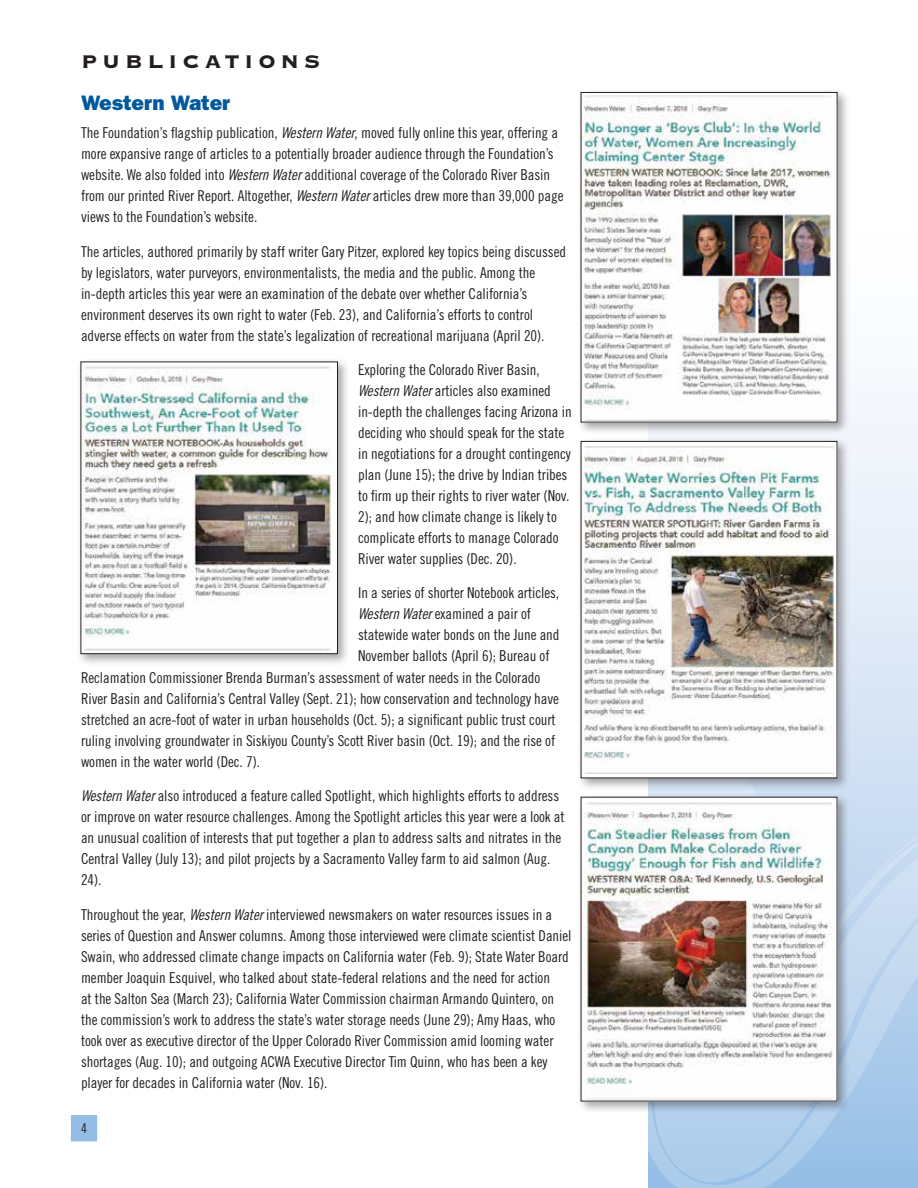
<style>
.page{position:relative;width:918px;height:1188px;background:#fff}
.page>*{position:absolute;margin:0;border:0;box-sizing:border-box;transform-origin:0 0}
.t1{font:24px "Copperplate Thirty Three BC";letter-spacing:.2em;color:#231f20}
.t2{font:800 21px "Franklin Gothic";color:#00589d}
.t3{font:15px/21px "Trade Gothic Cond Eighteen";letter-spacing:-.005em;color:#231f20}
.t4{font:13.5px "Trade Gothic Cond Eighteen";color:#231f20}
.s1{font-family:"Trade Gothic Cond Eighteen Obl"}
</style>
<div class="page">
<svg style="left:648px;top:392px;width:270px;height:356px"></svg>
<svg style="left:648px;top:748px;width:270px;height:440px;background:#b4d0ec"></svg>
<div style="left:577px;top:437px;width:273px;height:354px;background:#231f20;opacity:.4"></div>
<img style="left:583px;top:443px;width:252px;height:333px">
<div style="left:577px;top:793px;width:273px;height:321px;background:#231f20;opacity:.4"></div>
<img style="left:583px;top:799px;width:252px;height:300px">
<div style="left:577px;top:88px;width:273px;height:347px;background:#231f20;opacity:.4"></div>
<img style="left:583px;top:94px;width:253px;height:326px">
<svg style="left:70px;top:1115px;width:28px;height:27px"></svg>
<div style="left:77px;top:358px;width:273px;height:309px;background:#231f20;opacity:.4"></div>
<img style="left:83px;top:364px;width:253px;height:288px">
<div style="left:81px;top:362px;width:257px;height:292px;border:1px solid #231f20"></div>
<h1 class="t1" style="left:81px;top:49px;width:241px">PUBLICATIONS</h1>
<h2 class="t2" style="left:81px;top:91px;width:151px">Western Water</h2>
<p class="t3" style="left:81px;top:122px;width:484px">The Foundation’s flagship publication, <span class="s1">Western Water</span>, moved fully online this year, offering a more expansive range of articles to a potentially broader audience through the Foundation’s website. We also folded into <span class="s1">Western Water</span> additional coverage of the Colorado River Basin from our printed River Report. Altogether, <span class="s1">Western Water</span> articles drew more than 39,000 page views to the Foundation’s website.</p>
<p class="t3" style="left:81px;top:240px;width:487px">The articles, authored primarily by staff writer Gary Pitzer, explored key topics being discussed by legislators, water purveyors, environmentalists, the media and the public. Among the in-depth articles this year were an examination of the debate over whether California’s environment deserves its own right to water (Feb. 23), and California’s efforts to control adverse effects on water from the state’s legalization of recreational marijuana (April 20).</p>
<p class="t3" style="left:358px;top:359px;width:215px">Exploring the Colorado River Basin, <span class="s1">Western Water</span> articles also examined in-depth the challenges facing Arizona in deciding who should speak for the state in negotiations for a drought contingency plan (June 15); the drive by Indian tribes to firm up their rights to river water (Nov.<br>2); and how climate change is likely to complicate efforts to manage Colorado River water supplies (Dec. 20).</p>
<p class="t3" style="left:358px;top:582px;width:203px">In a series of shorter Notebook articles,</p>
<p class="t3" style="left:358px;top:603px;width:174px"><span class="s1">Western Water</span> examined a pair of</p>
<p class="t3" style="left:358px;top:624px;width:203px">statewide water bonds on the June and</p>
<p class="t3" style="left:358px;top:645px;width:193px">November ballots (April 6); Bureau of</p>
<p class="t3" style="left:81px;top:666px;width:461px">Reclamation Commissioner Brenda Burman’s assessment of water needs in the Colorado</p>
<p class="t3" style="left:81px;top:687px;width:479px">River Basin and California’s Central Valley (Sept. 21); how conservation and technology have</p>
<p class="t3" style="left:81px;top:708px;width:476px">stretched an acre-foot of water in urban households (Oct. 5); a significant public trust court</p>
<p class="t3" style="left:81px;top:729px;width:476px">ruling involving groundwater in Siskiyou County’s Scott River basin (Oct. 19); and the rise of</p>
<p class="t3" style="left:81px;top:750px;width:181px">women in the water world (Dec. 7).</p>
<p class="t3" style="left:81px;top:785px;width:485px"><span class="s1">Western Water</span> also introduced a feature called Spotlight, which highlights efforts to address or improve on water resource challenges. Among the Spotlight articles this year were a look at an unusual coalition of interests that put together a plan to address salts and nitrates in the Central Valley (July 13); and pilot projects by a Sacramento Valley farm to aid salmon (Aug.<br>24).</p>
<p class="t3" style="left:81px;top:903px;width:492px">Throughout the year, <span class="s1">Western Water</span> interviewed newsmakers on water resources issues in a series of Question and Answer columns. Among those interviewed were climate scientist Daniel Swain, who addressed climate change impacts on California water (Feb. 9); State Water Board member Joaquin Esquivel, who talked about state-federal relations and the need for action<br>at the Salton Sea (March 23); California Water Commission chairman Armando Quintero, on the commission’s work to address the state’s water storage needs (June 29); Amy Haas, who took over as executive director of the Upper Colorado River Commission amid looming water shortages (Aug. 10); and outgoing ACWA Executive Director Tim Quinn, who has been a key player for decades in California water (Nov. 16).</p>
<p class="t4" style="left:81px;top:1120px;width:7px">4</p>
</div>
